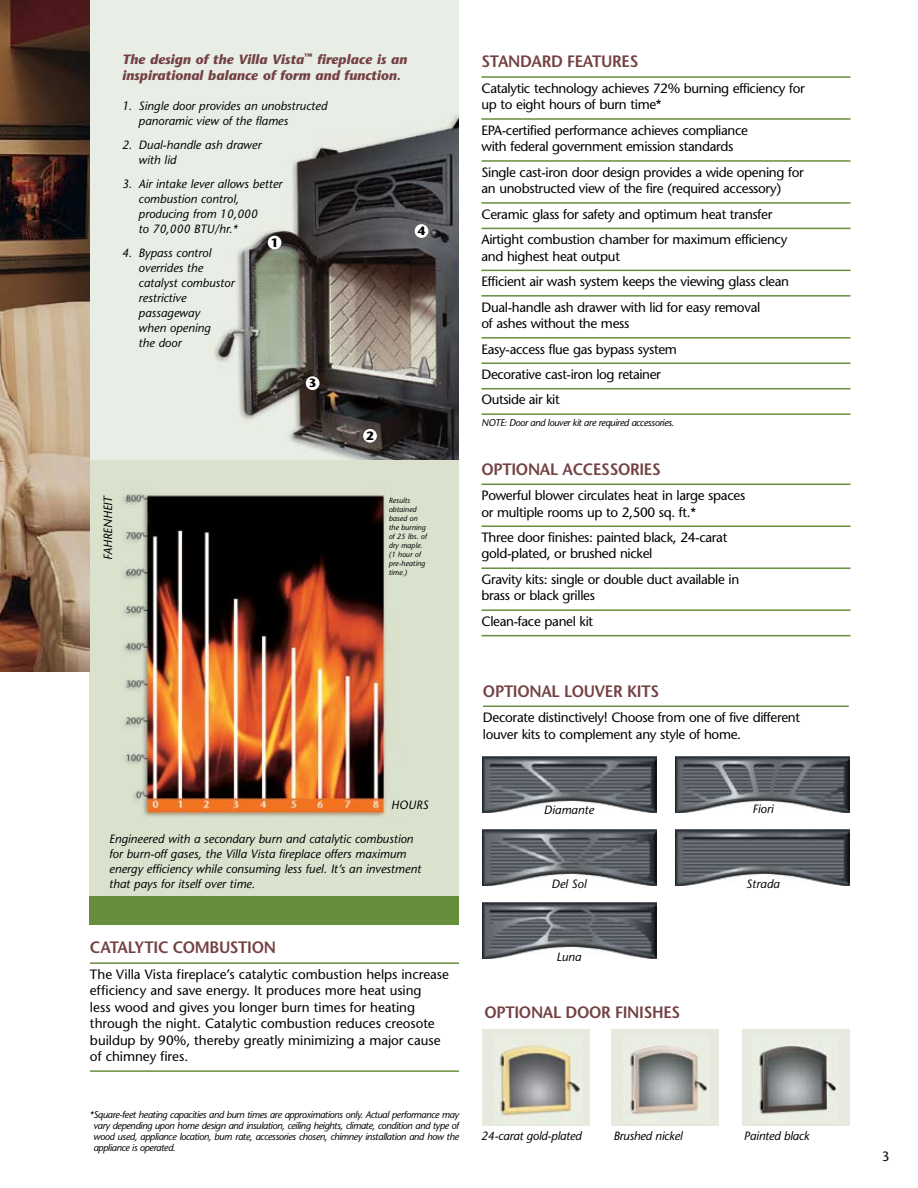
<style>
.page{position:relative;width:918px;height:1188px;background:#fff}
.page>*{position:absolute;margin:0;border:0;box-sizing:border-box;transform-origin:0 0}
.t1{font:600 16.5px "Stone Sans Std";letter-spacing:-.02em;color:#744143;scale:.95 1}
.t2{font:500 13.5px/16.5px "Stone Sans Std";letter-spacing:-.025em;color:#000}
.t3{font:500 13.5px/16.5px "Stone Sans Std";letter-spacing:-.005em;color:#000}
.t4{font:italic 700 13.5px/16.5px "Stone Sans Std";color:#744143}
.t5{font:italic 500 12px/15px "Stone Sans Std";color:#000}
.t6{font:italic 500 12px "Stone Sans Std";letter-spacing:-.02em;color:#000}
.t7{font:700 12px "Stone Sans Std";color:#000}
.t8{font:italic 500 9.75px/11.2px "Stone Sans Std";letter-spacing:-.04em;color:#000;text-align:justify}
.t9{font:italic 500 7.5px/9px "Stone Sans Std";color:#000}
</style>
<div class="page">
<img style="left:90px;top:0;width:369px;height:460px">
<img style="left:90px;top:460px;width:369px;height:436px">
<hr style="left:481px;top:76px;width:369px;height:2px;background:#668e3d">
<hr style="left:481px;top:118px;width:369px;height:2px;background:#668e3d">
<hr style="left:481px;top:160px;width:369px;height:2px;background:#668e3d">
<hr style="left:481px;top:202px;width:369px;height:2px;background:#668e3d">
<hr style="left:481px;top:228px;width:369px;height:1px;background:#668e3d">
<hr style="left:481px;top:270px;width:369px;height:1px;background:#668e3d">
<hr style="left:481px;top:295px;width:369px;height:2px;background:#668e3d">
<hr style="left:481px;top:337px;width:369px;height:2px;background:#668e3d">
<hr style="left:481px;top:363px;width:369px;height:1px;background:#668e3d">
<hr style="left:481px;top:388px;width:369px;height:1px;background:#668e3d">
<hr style="left:481px;top:413px;width:369px;height:2px;background:#668e3d">
<img style="left:0;top:0;width:90px;height:671px">
<hr style="left:481px;top:484px;width:369px;height:1px;background:#668e3d">
<hr style="left:481px;top:526px;width:369px;height:1px;background:#668e3d">
<hr style="left:481px;top:567px;width:369px;height:2px;background:#668e3d">
<hr style="left:481px;top:609px;width:369px;height:2px;background:#668e3d">
<hr style="left:481px;top:635px;width:369px;height:1px;background:#668e3d">
<hr style="left:483px;top:706px;width:366px;height:1px;background:#668e3d">
<hr style="left:90px;top:962px;width:369px;height:2px;background:#668e3d">
<hr style="left:90px;top:1070px;width:369px;height:2px;background:#668e3d">
<img style="left:676px;top:829px;width:174px;height:56px">
<img style="left:482px;top:757px;width:174px;height:56px">
<img style="left:482px;top:902px;width:174px;height:56px">
<img style="left:482px;top:830px;width:174px;height:56px">
<img style="left:676px;top:756px;width:174px;height:56px">
<div style="left:482px;top:1030px;width:108px;height:96px;background:#e7e9df"></div>
<img style="left:496px;top:1035px;width:84px;height:84px">
<div style="left:612px;top:1030px;width:107px;height:96px;background:#e7e9df"></div>
<img style="left:623px;top:1046px;width:86px;height:68px">
<div style="left:742px;top:1030px;width:108px;height:96px;background:#e7e9df"></div>
<img style="left:753px;top:1044px;width:86px;height:70px">
<div style="left:268px;top:236px;width:13px;height:13px;background:#fff;border-radius:50%"></div>
<div style="left:363px;top:429px;width:14px;height:14px;background:#fff;border-radius:50%"></div>
<div style="left:415px;top:224px;width:13px;height:14px;background:#fff;border-radius:50%"></div>
<div style="left:306px;top:376px;width:14px;height:14px;background:#fff;border-radius:50%"></div>
<div style="left:90px;top:896px;width:369px;height:29px;background:#668e3d"></div>
<p class="t4" style="left:122px;top:51px;width:287px">The design of the Villa Vista<sup>™</sup> fireplace is an inspirational balance of form and function.</p>
<p class="t5" style="left:139px;top:98px;width:190px;text-indent:-16px">1. Single door provides an unobstructed panoramic view of the flames</p>
<p class="t5" style="left:139px;top:137px;width:124px;text-indent:-16px">2. Dual-handle ash drawer with lid</p>
<p class="t5" style="left:139px;top:176px;width:145px;text-indent:-16px">3. Air intake lever allows better combustion control, producing from 10,000<br>to 70,000 BTU/hr.*</p>
<p class="t5" style="left:139px;top:245px;width:97px;text-indent:-16px">4. Bypass control overrides the catalyst combustor restrictive passageway<br>when opening<br>the door</p>
<p class="t7" style="left:271px;top:235px;width:9px">1</p>
<p class="t7" style="left:418px;top:224px;width:9px">4</p>
<p class="t7" style="left:309px;top:376px;width:9px">3</p>
<p class="t7" style="left:366px;top:429px;width:9px">2</p>
<p class="t5" style="left:101px;top:560px;width:67px;rotate:-90deg">FAHRENHEIT</p>
<p class="t9" style="left:389px;top:496px;width:40px">Results obtained based on the burning of 25 lbs. of dry maple. (1 hour of pre-heating time.)</p>
<p class="t1" style="left:481px;top:52px;width:12px">STANDARD</p>
<p class="t1" style="left:567px;top:52px;width:77px">FEATURES</p>
<p class="t2" style="left:481px;top:80px;width:325px">Catalytic technology achieves 72% burning efficiency for up to eight hours of burn time*</p>
<p class="t2" style="left:481px;top:122px;width:268px">EPA-certified performance achieves compliance with federal government emission standards</p>
<p class="t2" style="left:481px;top:164px;width:324px">Single cast-iron door design provides a wide opening for an unobstructed view of the fire (required accessory)</p>
<p class="t2" style="left:481px;top:201px;width:307px;line-height:25.5px">Ceramic glass for safety and optimum heat transfer<br>Airtight combustion chamber for maximum efficiency</p>
<p class="t2" style="left:481px;top:243px;width:309px;line-height:25.5px">and highest heat output<br>Efficient air wash system keeps the viewing glass clean<br>Dual-handle ash drawer with lid for easy removal</p>
<p class="t2" style="left:481px;top:311px;width:197px;line-height:25.5px">of ashes without the mess<br>Easy-access flue gas bypass system<br>Decorative cast-iron log retainer<br>Outside air kit</p>
<p class="t8" style="left:481px;top:417px;width:194px">NOTE: Door and louver kit are required accessories.</p>
<p class="t1" style="left:481px;top:459px;width:11px">OPTION</p>
<p class="t1" style="left:540px;top:459px;width:129px">AL ACCESSORIES</p>
<p class="t2" style="left:481px;top:487px;width:265px">Powerful blower circulates heat in large spaces or multiple rooms up to 2,500 sq. ft.*</p>
<p class="t2" style="left:481px;top:529px;width:247px">Three door finishes: painted black, 24-carat gold-plated, or brushed nickel</p>
<p class="t2" style="left:481px;top:571px;width:259px">Gravity kits: single or double duct available in brass or black grilles</p>
<p class="t2" style="left:481px;top:613px;width:113px">Clean-face panel kit</p>
<p class="t1" style="left:483px;top:681px;width:11px">OPTIONAL</p>
<p class="t1" style="left:564px;top:681px;width:101px">LOUVER KITS</p>
<p class="t2" style="left:483px;top:709px;width:319px">Decorate distinctively! Choose from one of five different louver kits to complement any style of home.</p>
<p class="t5" style="left:391px;top:798px;width:39px">HOURS</p>
<p class="t5" style="left:109px;top:831px;width:313px">Engineered with a secondary burn and catalytic combustion for burn-off gases, the Villa Vista fireplace offers maximum energy efficiency while consuming less fuel. It’s an investment that pays for itself over time.</p>
<p class="t1" style="left:90px;top:938px;width:198px">CATALYTIC COMBUSTION</p>
<p class="t3" style="left:90px;top:966px;width:361px">The Villa Vista fireplace’s catalytic combustion helps increase efficiency and save energy. It produces more heat using<br>less wood and gives you longer burn times for heating through the night. Catalytic combustion reduces creosote buildup by 90%, thereby greatly minimizing a major cause of chimney fires.</p>
<p class="t8" style="left:93px;top:1109px;width:367px;text-indent:-4px">*Square-feet heating capacities and burn times are approximations only. Actual performance may vary depending upon home design and insulation, ceiling heights, climate, condition and type of wood used, appliance location, burn rate, accessories chosen, chimney installation and how the appliance is operated.</p>
<p class="t5" style="left:544px;top:802px;width:52px">Diamante</p>
<p class="t5" style="left:551px;top:877px;width:37px">Del Sol</p>
<p class="t5" style="left:557px;top:949px;width:26px">Luna</p>
<p class="t1" style="left:484px;top:1003px;width:11px">OPTIONAL</p>
<p class="t1" style="left:566px;top:1003px;width:122px">DOOR FINISHES</p>
<p class="t6" style="left:481px;top:1129px;width:102px">24-carat gold-plated</p>
<p class="t6" style="left:613px;top:1129px;width:70px">Brushed nickel</p>
<p class="t5" style="left:753px;top:801px;width:22px">Fiori</p>
<p class="t5" style="left:746px;top:877px;width:35px">Strada</p>
<p class="t6" style="left:744px;top:1129px;width:67px">Painted black</p>
<p class="t2" style="left:882px;top:1148px;width:9px">3</p>
</div>
